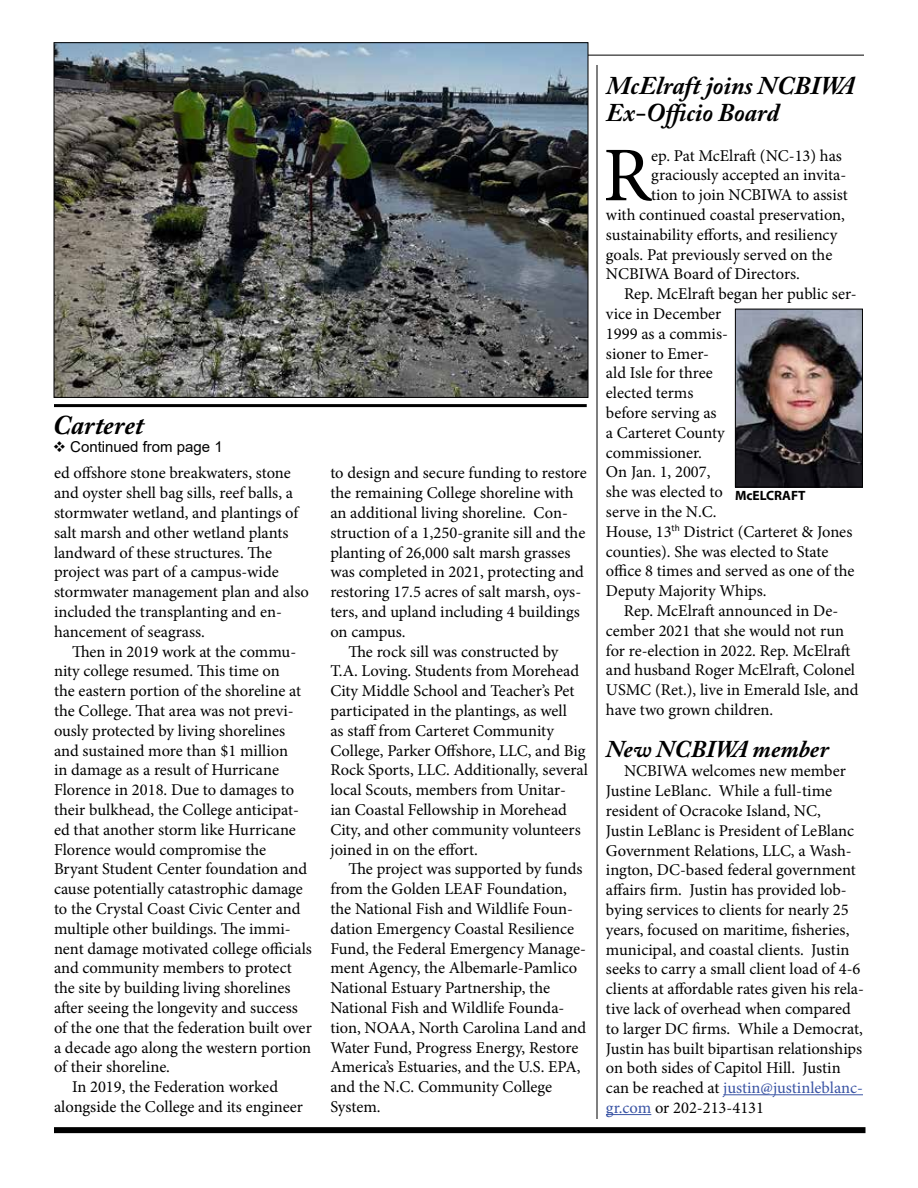
<style>
.page{position:relative;width:918px;height:1188px;background:#fff}
.page>*{position:absolute;margin:0;border:0;box-sizing:border-box;transform-origin:0 0}
.t1{font:77.4px "Minion Pro";color:#000}
.t2{font:italic 700 27px "Adobe Caslon Pro";color:#000}
.t3{font:italic 700 25.5px/27px "Adobe Caslon Pro";color:#000}
.t4{font:italic 700 24px "Adobe Caslon Pro";color:#000}
.t5{font:16.5px/19.8px "Minion Pro";color:#000}
.t6{font:15px "Arial";color:#000}
.t7{font:700 13.5px "Myriad Pro";color:#000}
.s1{color:#3953a4}
</style>
<div class="page">
<div style="left:54px;top:1127px;width:812px;height:6px;background:#000"></div>
<hr style="left:55px;top:55px;width:809px;height:1px;background:#000">
<img style="left:56px;top:44px;width:530px;height:352px">
<hr style="left:54px;top:404px;width:533px;height:3px;background:#000">
<img style="left:737px;top:311px;width:124px;height:174px">
<div style="left:735px;top:309px;width:128px;height:178px;border:1px solid #000"></div>
<hr style="left:723px;top:1094px;width:140px;height:1px;background:#3953a4">
<hr style="left:606px;top:1114px;width:45px;height:1px;background:#3953a4">
<hr style="left:597px;top:65px;width:1px;height:1054px;background:#000">
<h2 class="t2" style="left:53px;top:409px;width:93px">Carteret</h2>
<p class="t6" style="left:53px;top:436px;width:172px">❖ Continued from page 1</p>
<p class="t5" style="left:54px;top:463px;width:256px">ed offshore stone breakwaters, stone and oyster shell bag sills, reef balls, a stormwater wetland, and plantings of salt marsh and other wetland plants landward of these structures. The project was part of a campus-wide stormwater management plan and also included the transplanting and en&shy;hancement of seagrass.</p>
<p class="t5" style="left:72px;top:642px;width:226px">Then in 2019 work at the commu-</p>
<p class="t5" style="left:54px;top:661px;width:227px">nity college resumed. This time on</p>
<p class="t5" style="left:54px;top:681px;width:249px">the eastern portion of the shoreline at</p>
<p class="t5" style="left:54px;top:701px;width:241px">the College. That area was not previ-</p>
<p class="t5" style="left:54px;top:721px;width:233px">ously protected by living shorelines</p>
<p class="t5" style="left:54px;top:741px;width:236px">and sustained more than $1 million</p>
<p class="t5" style="left:54px;top:760px;width:227px">in damage as a result of Hurricane</p>
<p class="t5" style="left:54px;top:780px;width:242px">Florence in 2018. Due to damages to</p>
<p class="t5" style="left:54px;top:800px;width:247px">their bulkhead, the College anticipat-</p>
<p class="t5" style="left:54px;top:820px;width:243px">ed that another storm like Hurricane</p>
<p class="t5" style="left:54px;top:840px;width:214px">Florence would compromise the</p>
<p class="t5" style="left:54px;top:859px;width:255px">Bryant Student Center foundation and</p>
<p class="t5" style="left:54px;top:879px;width:250px">cause potentially catastrophic damage</p>
<p class="t5" style="left:54px;top:899px;width:248px">to the Crystal Coast Civic Center and</p>
<p class="t5" style="left:54px;top:919px;width:238px">multiple other buildings. The immi-</p>
<p class="t5" style="left:54px;top:939px;width:259px">nent damage motivated college officials</p>
<p class="t5" style="left:54px;top:958px;width:239px">and community members to protect</p>
<p class="t5" style="left:54px;top:978px;width:238px">the site by building living shorelines</p>
<p class="t5" style="left:54px;top:998px;width:245px">after seeing the longevity and success</p>
<p class="t5" style="left:54px;top:1018px;width:259px">of the one that the federation built over</p>
<p class="t5" style="left:54px;top:1038px;width:259px">a decade ago along the western portion</p>
<p class="t5" style="left:54px;top:1057px;width:118px">of their shoreline.</p>
<p class="t5" style="left:72px;top:1077px;width:208px">In 2019, the Federation worked</p>
<p class="t5" style="left:54px;top:1097px;width:251px">alongside the College and its engineer</p>
<p class="t5" style="left:330px;top:463px;width:258px">to design and secure funding to restore</p>
<p class="t5" style="left:330px;top:483px;width:245px">the remaining College shoreline with</p>
<p class="t5" style="left:330px;top:503px;width:239px">an additional living shoreline. Con-</p>
<p class="t5" style="left:330px;top:523px;width:257px">struction of a 1,250-granite sill and the</p>
<p class="t5" style="left:330px;top:543px;width:242px">planting of 26,000 salt marsh grasses</p>
<p class="t5" style="left:330px;top:562px;width:255px">was completed in 2021, protecting and</p>
<p class="t5" style="left:330px;top:582px;width:252px">restoring 17.5 acres of salt marsh, oys-</p>
<p class="t5" style="left:330px;top:602px;width:251px">ters, and upland including 4 buildings</p>
<p class="t5" style="left:330px;top:622px;width:77px">on campus.</p>
<p class="t5" style="left:348px;top:642px;width:212px">The rock sill was constructed by</p>
<p class="t5" style="left:330px;top:661px;width:250px">T.A. Loving. Students from Morehead</p>
<p class="t5" style="left:330px;top:681px;width:246px">City Middle School and Teacher’s Pet</p>
<p class="t5" style="left:330px;top:701px;width:238px">participated in the plantings, as well</p>
<p class="t5" style="left:330px;top:721px;width:225px">as staff from Carteret Community</p>
<p class="t5" style="left:330px;top:741px;width:257px">College, Parker Offshore, LLC, and Big</p>
<p class="t5" style="left:330px;top:760px;width:259px">Rock Sports, LLC. Additionally, several</p>
<p class="t5" style="left:330px;top:780px;width:237px">local Scouts, members from Unitar-</p>
<p class="t5" style="left:330px;top:800px;width:238px">ian Coastal Fellowship in Morehead</p>
<p class="t5" style="left:330px;top:820px;width:252px">City, and other community volunteers</p>
<p class="t5" style="left:330px;top:840px;width:149px">joined in on the effort.</p>
<p class="t5" style="left:348px;top:859px;width:236px">The project was supported by funds</p>
<p class="t5" style="left:330px;top:879px;width:238px">from the Golden LEAF Foundation,</p>
<p class="t5" style="left:330px;top:899px;width:244px">the National Fish and Wildlife Foun-</p>
<p class="t5" style="left:330px;top:919px;width:245px">dation Emergency Coastal Resilience</p>
<p class="t5" style="left:330px;top:939px;width:257px">Fund, the Federal Emergency Manage-</p>
<p class="t5" style="left:330px;top:958px;width:248px">ment Agency, the Albemarle-Pamlico</p>
<p class="t5" style="left:330px;top:978px;width:221px">National Estuary Partnership, the</p>
<p class="t5" style="left:330px;top:998px;width:236px">National Fish and Wildlife Founda-</p>
<p class="t5" style="left:330px;top:1018px;width:257px">tion, NOAA, North Carolina Land and</p>
<p class="t5" style="left:330px;top:1038px;width:250px">Water Fund, Progress Energy, Restore</p>
<p class="t5" style="left:330px;top:1057px;width:252px">America’s Estuaries, and the U.S. EPA,</p>
<p class="t5" style="left:330px;top:1077px;width:223px">and the N.C. Community College</p>
<p class="t5" style="left:330px;top:1097px;width:52px">System.</p>
<h3 class="t3" style="left:606px;top:72px;width:250px">McElraft joins NCBIWA<br>Ex-Officio Board</h3>
<h1 class="t1" style="left:603px;top:124px;width:50px">R</h1>
<p class="t5" style="left:651px;top:146px;width:192px">ep. Pat McElraft (NC-13) has</p>
<p class="t5" style="left:651px;top:165px;width:197px">graciously accepted an invita-</p>
<p class="t5" style="left:651px;top:185px;width:198px">tion to join NCBIWA to assist</p>
<p class="t5" style="left:606px;top:205px;width:241px">with continued coastal preservation,</p>
<p class="t5" style="left:606px;top:225px;width:233px">sustainability efforts, and resiliency</p>
<p class="t5" style="left:606px;top:245px;width:228px">goals. Pat previously served on the</p>
<p class="t5" style="left:606px;top:264px;width:195px">NCBIWA Board of Directors.</p>
<p class="t5" style="left:624px;top:284px;width:234px">Rep. McElraft began her public ser-</p>
<p class="t5" style="left:606px;top:304px;width:117px">vice in December</p>
<p class="t5" style="left:606px;top:324px;width:123px">1999 as a commis-</p>
<p class="t5" style="left:606px;top:344px;width:105px">sioner to Emer-</p>
<p class="t5" style="left:606px;top:363px;width:108px">ald Isle for three</p>
<p class="t5" style="left:606px;top:383px;width:89px">elected terms</p>
<p class="t5" style="left:606px;top:403px;width:112px">before serving as</p>
<p class="t5" style="left:606px;top:423px;width:120px">a Carteret County</p>
<p class="t5" style="left:606px;top:443px;width:98px">commissioner.</p>
<p class="t5" style="left:606px;top:462px;width:106px">On Jan. 1, 2007,</p>
<p class="t5" style="left:606px;top:482px;width:118px">she was elected to</p>
<p class="t5" style="left:606px;top:502px;width:112px">serve in the N.C.</p>
<p class="t5" style="left:606px;top:522px;width:248px">House, 13<sup>th</sup> District (Carteret &amp; Jones</p>
<p class="t5" style="left:606px;top:542px;width:224px">counties). She was elected to State</p>
<p class="t5" style="left:606px;top:561px;width:250px">office 8 times and served as one of the</p>
<p class="t5" style="left:606px;top:581px;width:162px">Deputy Majority Whips.</p>
<p class="t5" style="left:624px;top:601px;width:216px">Rep. McElraft announced in De-</p>
<p class="t5" style="left:606px;top:621px;width:240px">cember 2021 that she would not run</p>
<p class="t5" style="left:606px;top:641px;width:246px">for re-election in 2022. Rep. McElraft</p>
<p class="t5" style="left:606px;top:660px;width:251px">and husband Roger McElraft, Colonel</p>
<p class="t5" style="left:606px;top:680px;width:254px">USMC (Ret.), live in Emerald Isle, and</p>
<p class="t5" style="left:606px;top:700px;width:169px">have two grown children.</p>
<p class="t7" style="left:735px;top:487px;width:72px">McELCRAFT</p>
<h3 class="t4" style="left:606px;top:734px;width:224px">New NCBIWA member</h3>
<p class="t5" style="left:606px;top:761px;width:260px;text-indent:18px">NCBIWA welcomes new member Justine LeBlanc. While a full-time resident of Ocracoke Island, NC,<br>Justin LeBlanc is President of LeBlanc Government Relations, LLC, a Wash&shy;ington, DC-based federal government affairs firm. Justin has provided lob&shy;bying services to clients for nearly 25 years, focused on maritime, fisheries, municipal, and coastal clients. Justin seeks to carry a small client load of 4-6 clients at affordable rates given his rela&shy;tive lack of overhead when compared to larger DC firms. While a Democrat, Justin has built bipartisan relationships on both sides of Capitol Hill. Justin can be reached at <span class="s1">justin@justinleblanc&shy;gr.com</span> or 202-213-4131</p>
</div>
